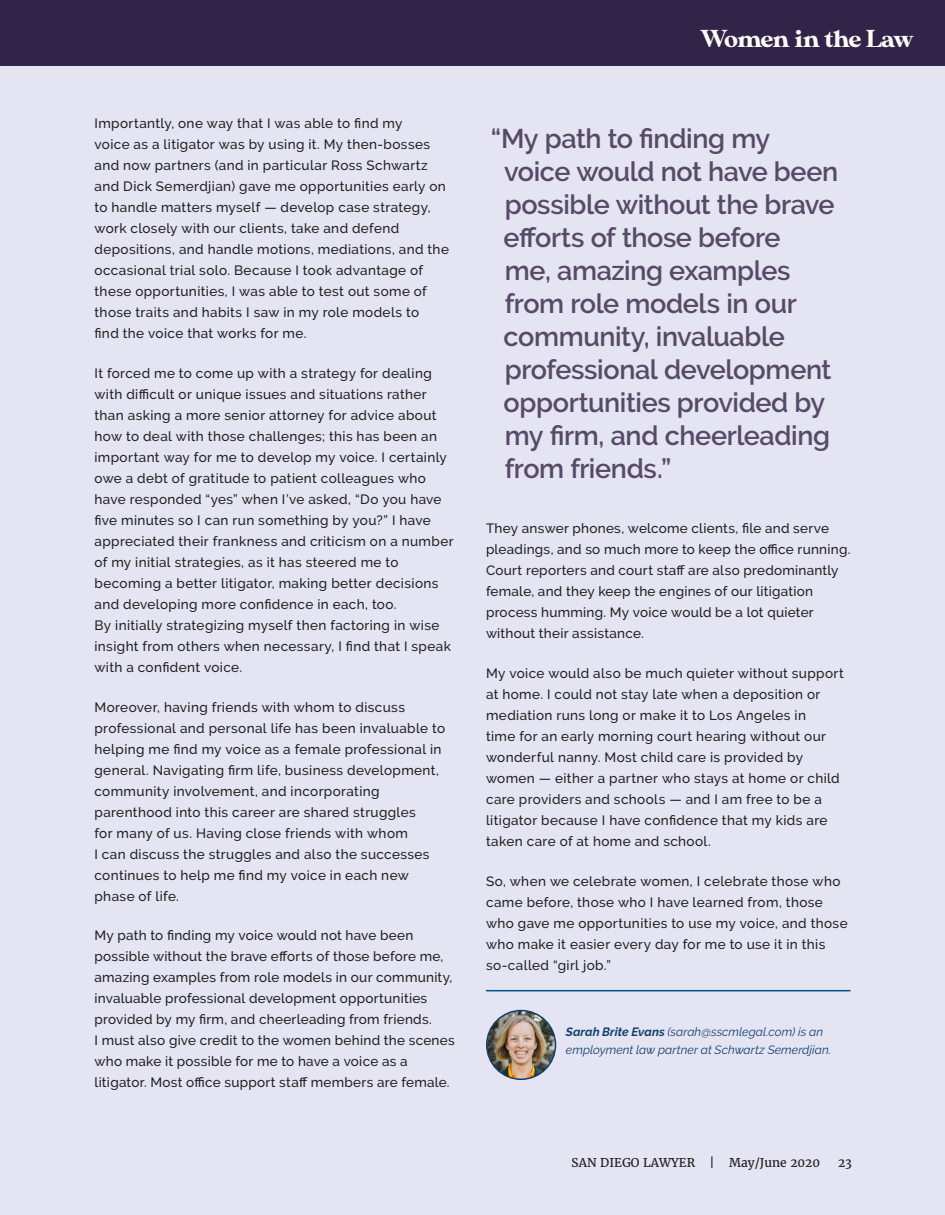
<style>
.page{position:relative;width:945px;height:1215px;background:#e4e4f2}
.page>*{position:absolute;margin:0;border:0;box-sizing:border-box;transform-origin:0 0}
.Body_Text{font:600 27px/33px "Raleway";letter-spacing:-.015em;color:#574a66}
.Body_Text-2{font:24.45px "MADE Sunflower";letter-spacing:-.04em;color:#fefdf9}
.Body_Text-3{font:500 13.5px/21px "Raleway";letter-spacing:.025em;color:#231f20}
.Body-text-Lower-rule{font:500 13.5px/21px "Raleway";letter-spacing:.03em;color:#231f20}
.Author_Info{font:italic 12px/18px "Raleway";letter-spacing:.005em;color:#14406e}
.t1{font:12px "Merriweather";color:#231f20}
.s1{font-weight:700}
</style>
<div class="page">
<hr style="left:486px;top:990px;width:364px;height:1px;background:#00538d">
<div style="left:0;top:0;width:945px;height:65px;background:#322448"></div>
<img style="left:487px;top:1011px;width:69px;height:68px;border-radius:34px">
<div style="left:486px;top:1010px;width:70px;height:70px;border:2px solid #14406e;border-radius:50%"></div>
<p class="Body_Text-3" style="left:94px;top:113px;width:356px">Importantly, one way that I was able to find my<br>voice as a litigator was by using it. My then-bosses and now partners (and in particular Ross Schwartz and Dick Semerdjian) gave me opportunities early on to handle matters myself — develop case strategy, work closely with our clients, take and defend depositions, and handle motions, mediations, and the occasional trial solo. Because I took advantage of these opportunities, I was able to test out some of those traits and habits I saw in my role models to<br>find the voice that works for me.</p>
<p class="Body_Text-3" style="left:94px;top:363px;width:361px">It forced me to come up with a strategy for dealing with difficult or unique issues and situations rather than asking a more senior attorney for advice about how to deal with those challenges; this has been an important way for me to develop my voice. I certainly owe a debt of gratitude to patient colleagues who have responded “yes” when I’ve asked, “Do you have five minutes so I can run something by you?” I have appreciated their frankness and criticism on a number of my initial strategies, as it has steered me to becoming a better litigator, making better decisions and developing more confidence in each, too.<br>By initially strategizing myself then factoring in wise insight from others when necessary, I find that I speak with a confident voice.</p>
<p class="Body_Text-3" style="left:94px;top:696px;width:352px">Moreover, having friends with whom to discuss professional and personal life has been invaluable to helping me find my voice as a female professional in general. Navigating firm life, business development, community involvement, and incorporating parenthood into this career are shared struggles<br>for many of us. Having close friends with whom<br>I can discuss the struggles and also the successes continues to help me find my voice in each new phase of life.</p>
<p class="Body_Text-3" style="left:94px;top:925px;width:362px">My path to finding my voice would not have been possible without the brave efforts of those before me, amazing examples from role models in our community, invaluable professional development opportunities provided by my firm, and cheerleading from friends.<br>I must also give credit to the women behind the scenes who make it possible for me to have a voice as a litigator. Most office support staff members are female.</p>
<p class="Body_Text-2" style="left:700px;top:25px;width:215px">Women in the Law</p>
<p class="Body_Text" style="left:504px;top:122px;width:336px;text-indent:-13px">“My path to finding my voice would not have been possible without the brave efforts of those before<br>me, amazing examples from role models in our community, invaluable professional development opportunities provided by my firm, and cheerleading from friends.”</p>
<p class="Body_Text-3" style="left:486px;top:518px;width:366px">They answer phones, welcome clients, file and serve pleadings, and so much more to keep the office running.<br>Court reporters and court staff are also predominantly female, and they keep the engines of our litigation process humming. My voice would be a lot quieter without their assistance.</p>
<p class="Body_Text-3" style="left:486px;top:663px;width:359px">My voice would also be much quieter without support at home. I could not stay late when a deposition or mediation runs long or make it to Los Angeles in<br>time for an early morning court hearing without our wonderful nanny. Most child care is provided by women — either a partner who stays at home or child care providers and schools — and I am free to be a litigator because I have confidence that my kids are taken care of at home and school.</p>
<p class="Body-text-Lower-rule" style="left:486px;top:870px;width:363px">So, when we celebrate women, I celebrate those who came before, those who I have learned from, those who gave me opportunities to use my voice, and those who make it easier every day for me to use it in this so-called “girl job.”</p>
<p class="Author_Info" style="left:566px;top:1023px;width:267px"><span class="s1">Sarah Brite Evans</span> (sarah@sscmlegal.com) is an employment law partner at Schwartz Semerdjian.</p>
<p class="t1" style="left:572px;top:1155px;width:250px">SAN DIEGO LAWYER | May/June 2020</p>
<p class="t1" style="left:838px;top:1155px;width:15px">23</p>
</div>
